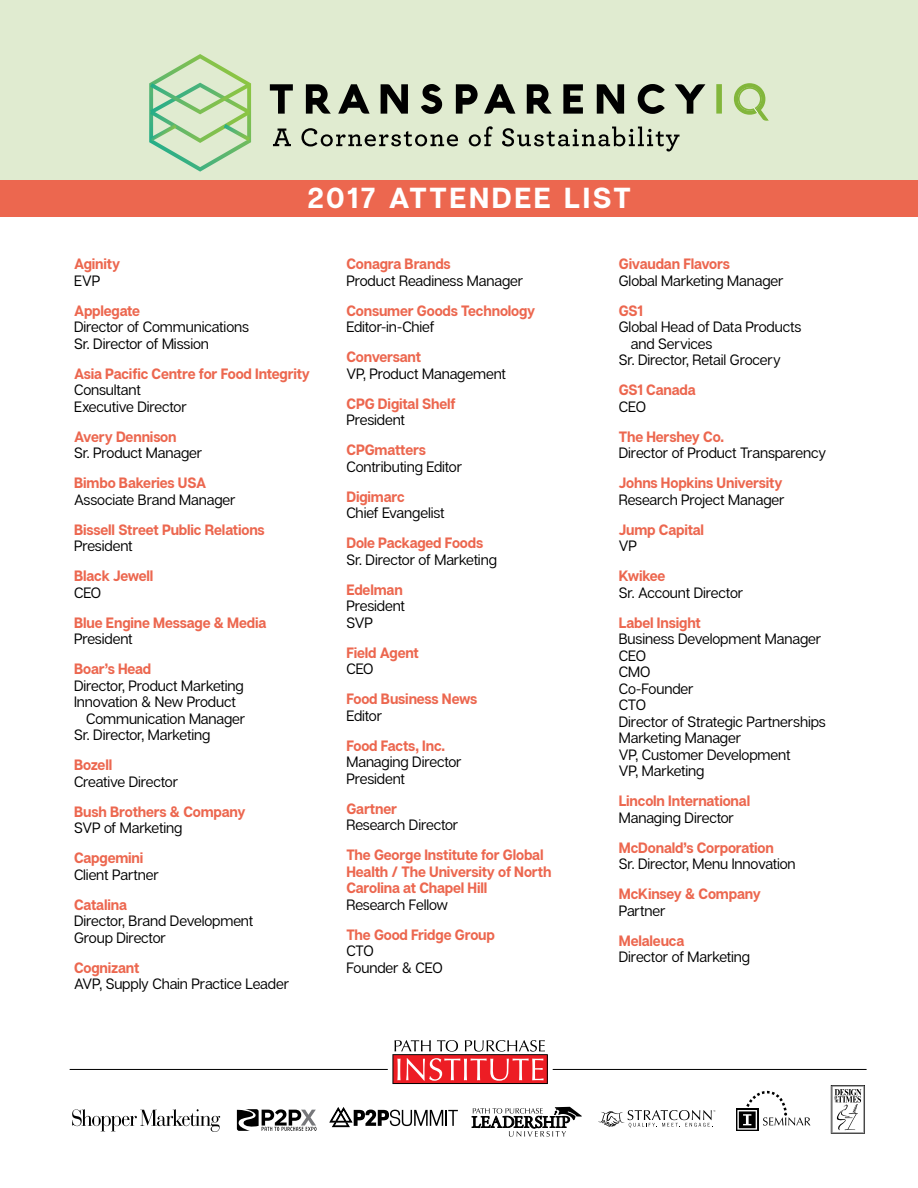
<style>
.page{position:relative;width:918px;height:1188px;background:#fff}
.page>*{position:absolute;margin:0;border:0;box-sizing:border-box;transform-origin:0 0}
.t1{font:700 28.95px "Articulat C Fv 2";letter-spacing:.09em;color:#fff}
.t2{font:15px/16.5px "Articulat C Fv 2 Text";letter-spacing:-.01em;color:#000;scale:.96 1}
.t3{font:700 15px/16.5px "Articulat C Fv 2";letter-spacing:-.01em;color:#ec674f;scale:.94 1}
</style>
<div class="page">
<hr style="left:553px;top:1069px;width:314px;height:1px;background:#000">
<hr style="left:70px;top:1069px;width:318px;height:1px;background:#000">
<svg style="left:392px;top:1040px;width:156px;height:44px"></svg>
<svg style="left:598px;top:1110px;width:117px;height:17px"></svg>
<svg style="left:72px;top:1109px;width:148px;height:23px"></svg>
<div style="left:736px;top:1109px;width:22px;height:22px;background:#000"></div>
<svg style="left:737px;top:1090px;width:74px;height:40px"></svg>
<svg style="left:831px;top:1085px;width:34px;height:49px"></svg>
<svg style="left:472px;top:1107px;width:110px;height:30px"></svg>
<svg style="left:236px;top:1109px;width:80px;height:22px"></svg>
<svg style="left:329px;top:1107px;width:129px;height:20px"></svg>
<div style="left:0;top:0;width:918px;height:181px;background:#e0ebd0"></div>
<svg style="left:149px;top:54px;width:102px;height:118px"></svg>
<svg style="left:270px;top:84px;width:23px;height:30px"></svg>
<svg style="left:306px;top:84px;width:25px;height:30px"></svg>
<svg style="left:338px;top:84px;width:32px;height:30px"></svg>
<svg style="left:381px;top:84px;width:27px;height:30px"></svg>
<svg style="left:421px;top:84px;width:21px;height:30px"></svg>
<svg style="left:456px;top:84px;width:22px;height:30px"></svg>
<svg style="left:484px;top:84px;width:31px;height:30px"></svg>
<svg style="left:527px;top:84px;width:25px;height:30px"></svg>
<svg style="left:563px;top:84px;width:20px;height:30px"></svg>
<svg style="left:597px;top:84px;width:27px;height:30px"></svg>
<svg style="left:638px;top:84px;width:27px;height:30px"></svg>
<svg style="left:675px;top:84px;width:30px;height:30px"></svg>
<svg style="left:716px;top:84px;width:6px;height:30px"></svg>
<svg style="left:273px;top:129px;width:18px;height:17px"></svg>
<svg style="left:301px;top:128px;width:157px;height:19px"></svg>
<svg style="left:469px;top:126px;width:24px;height:20px"></svg>
<svg style="left:502px;top:127px;width:178px;height:25px"></svg>
<svg style="left:733px;top:83px;width:36px;height:38px"></svg>
<div style="left:0;top:181px;width:918px;height:36px;background:#ec674f"></div>
<h1 class="t1" style="left:307px;top:181px;width:325px">2017 ATTENDEE LIST</h1>
<p class="t3" style="left:74px;top:256px;width:51px">Aginity</p>
<p class="t2" style="left:74px;top:272px;width:29px">EVP</p>
<p class="t3" style="left:74px;top:303px;width:72px">Applegate</p>
<p class="t2" style="left:74px;top:319px;width:184px">Director of Communications<br>Sr. Director of Mission</p>
<p class="t3" style="left:74px;top:366px;width:253px">Asia Pacific Centre for Food Integrity</p>
<p class="t2" style="left:74px;top:382px;width:119px">Consultant<br>Executive Director</p>
<p class="t3" style="left:74px;top:429px;width:111px">Avery Dennison</p>
<p class="t2" style="left:74px;top:445px;width:135px">Sr. Product Manager</p>
<p class="t3" style="left:74px;top:475px;width:142px">Bimbo Bakeries USA</p>
<p class="t2" style="left:74px;top:491px;width:170px">Associate Brand Manager</p>
<p class="t3" style="left:74px;top:522px;width:204px">Bissell Street Public Relations</p>
<p class="t2" style="left:74px;top:538px;width:63px">President</p>
<p class="t3" style="left:74px;top:568px;width:86px">Black Jewell</p>
<p class="t2" style="left:74px;top:584px;width:30px">CEO</p>
<p class="t3" style="left:74px;top:615px;width:206px">Blue Engine Message &amp; Media</p>
<p class="t2" style="left:74px;top:631px;width:63px">President</p>
<p class="t3" style="left:74px;top:661px;width:84px">Boar’s Head</p>
<p class="t2" style="left:74px;top:677px;width:178px">Director, Product Marketing</p>
<p class="t2" style="left:74px;top:694px;width:170px">Innovation &amp; New Product</p>
<p class="t2" style="left:86px;top:710px;width:167px">Communication Manager</p>
<p class="t2" style="left:74px;top:727px;width:143px">Sr. Director, Marketing</p>
<p class="t3" style="left:74px;top:757px;width:42px">Bozell</p>
<p class="t2" style="left:74px;top:773px;width:110px">Creative Director</p>
<p class="t3" style="left:74px;top:804px;width:184px">Bush Brothers &amp; Company</p>
<p class="t2" style="left:74px;top:820px;width:114px">SVP of Marketing</p>
<p class="t3" style="left:74px;top:850px;width:75px">Capgemini</p>
<p class="t2" style="left:74px;top:866px;width:90px">Client Partner</p>
<p class="t3" style="left:74px;top:897px;width:58px">Catalina</p>
<p class="t2" style="left:74px;top:913px;width:188px">Director, Brand Development<br>Group Director</p>
<p class="t3" style="left:74px;top:960px;width:71px">Cognizant</p>
<p class="t2" style="left:74px;top:976px;width:226px">AVP, Supply Chain Practice Leader</p>
<p class="t3" style="left:346px;top:256px;width:112px">Conagra Brands</p>
<p class="t2" style="left:346px;top:272px;width:186px">Product Readiness Manager</p>
<p class="t3" style="left:346px;top:303px;width:202px">Consumer Goods Technology</p>
<p class="t2" style="left:346px;top:319px;width:93px">Editor-in-Chief</p>
<p class="t3" style="left:346px;top:349px;width:81px">Conversant</p>
<p class="t2" style="left:346px;top:365px;width:168px">VP, Product Management</p>
<p class="t3" style="left:346px;top:396px;width:118px">CPG Digital Shelf</p>
<p class="t2" style="left:346px;top:412px;width:63px">President</p>
<p class="t3" style="left:346px;top:442px;width:86px">CPGmatters</p>
<p class="t2" style="left:346px;top:458px;width:122px">Contributing Editor</p>
<p class="t3" style="left:346px;top:489px;width:64px">Digimarc</p>
<p class="t2" style="left:346px;top:505px;width:104px">Chief Evangelist</p>
<p class="t3" style="left:346px;top:535px;width:147px">Dole Packaged Foods</p>
<p class="t2" style="left:346px;top:551px;width:158px">Sr. Director of Marketing</p>
<p class="t3" style="left:346px;top:582px;width:61px">Edelman</p>
<p class="t2" style="left:346px;top:598px;width:63px">President<br>SVP</p>
<p class="t3" style="left:346px;top:645px;width:79px">Field Agent</p>
<p class="t2" style="left:346px;top:661px;width:30px">CEO</p>
<p class="t3" style="left:346px;top:691px;width:141px">Food Business News</p>
<p class="t2" style="left:346px;top:707px;width:39px">Editor</p>
<p class="t3" style="left:346px;top:738px;width:107px">Food Facts, Inc.</p>
<p class="t2" style="left:346px;top:754px;width:122px">Managing Director<br>President</p>
<p class="t3" style="left:346px;top:801px;width:55px">Gartner</p>
<p class="t2" style="left:346px;top:817px;width:118px">Research Director</p>
<p class="t3" style="left:346px;top:847px;width:220px">The George Institute for Global<br>Health / The University of North<br>Carolina at Chapel Hill</p>
<p class="t2" style="left:346px;top:896px;width:108px">Research Fellow</p>
<p class="t3" style="left:346px;top:927px;width:159px">The Good Fridge Group</p>
<p class="t2" style="left:346px;top:943px;width:102px">CTO<br>Founder &amp; CEO</p>
<p class="t3" style="left:619px;top:256px;width:120px">Givaudan Flavors</p>
<p class="t2" style="left:619px;top:272px;width:173px">Global Marketing Manager</p>
<p class="t3" style="left:619px;top:303px;width:27px">GS1</p>
<p class="t2" style="left:619px;top:319px;width:192px">Global Head of Data Products</p>
<p class="t2" style="left:631px;top:335px;width:86px">and Services</p>
<p class="t2" style="left:619px;top:352px;width:170px">Sr. Director, Retail Grocery</p>
<p class="t3" style="left:619px;top:382px;width:83px">GS1 Canada</p>
<p class="t2" style="left:619px;top:398px;width:30px">CEO</p>
<p class="t3" style="left:619px;top:429px;width:114px">The Hershey Co.</p>
<p class="t2" style="left:619px;top:445px;width:217px">Director of Product Transparency</p>
<p class="t3" style="left:619px;top:475px;width:176px">Johns Hopkins University</p>
<p class="t2" style="left:619px;top:491px;width:174px">Research Project Manager</p>
<p class="t3" style="left:619px;top:522px;width:92px">Jump Capital</p>
<p class="t2" style="left:619px;top:538px;width:20px">VP</p>
<p class="t3" style="left:619px;top:568px;width:51px">Kwikee</p>
<p class="t2" style="left:619px;top:584px;width:131px">Sr. Account Director</p>
<p class="t3" style="left:619px;top:615px;width:89px">Label Insight</p>
<p class="t2" style="left:619px;top:631px;width:217px">Business Development Manager<br>CEO<br>CMO<br>Co-Founder<br>CTO<br>Director of Strategic Partnerships<br>Marketing Manager<br>VP, Customer Development<br>VP, Marketing</p>
<p class="t3" style="left:619px;top:793px;width:141px">Lincoln International</p>
<p class="t2" style="left:619px;top:809px;width:122px">Managing Director</p>
<p class="t3" style="left:619px;top:840px;width:167px">McDonald’s Corporation</p>
<p class="t2" style="left:619px;top:856px;width:186px">Sr. Director, Menu Innovation</p>
<p class="t3" style="left:619px;top:886px;width:153px">McKinsey &amp; Company</p>
<p class="t2" style="left:619px;top:902px;width:50px">Partner</p>
<p class="t3" style="left:619px;top:933px;width:71px">Melaleuca</p>
<p class="t2" style="left:619px;top:949px;width:138px">Director of Marketing</p>
</div>
